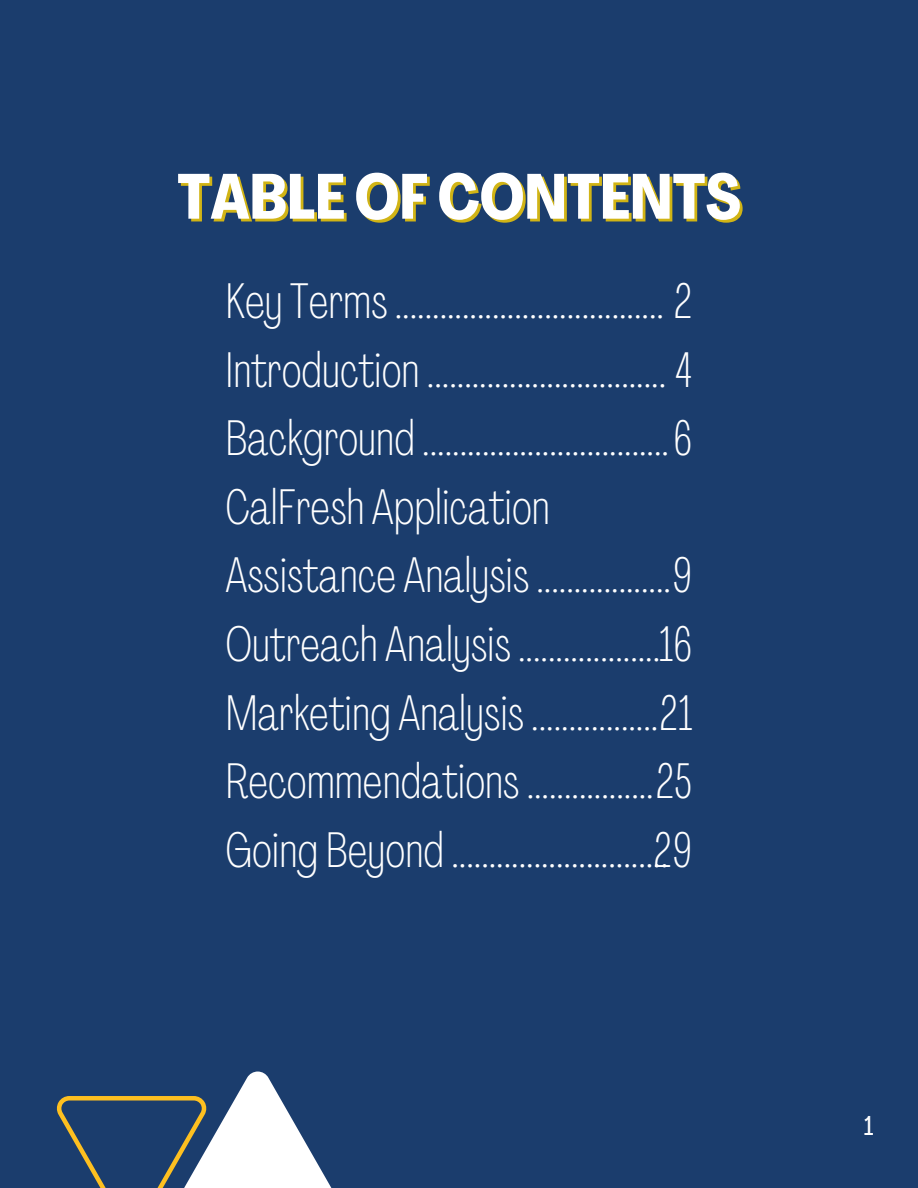
<style>
.page{position:relative;width:918px;height:1188px;background:#1b3d6d}
.page>*{position:absolute;margin:0;border:0;box-sizing:border-box;transform-origin:0 0}
.t1{font:700 63px "Agrandir Tight";color:#fff}
.t2{font:100 49.5px/68.7px "Agrandir Tight";color:#fff}
.t3{font:27px "Agrandir Tight";color:#fff}
</style>
<div class="page">
<svg style="left:56px;top:1072px;width:276px;height:116px"></svg>
<p class="t1" style="left:177px;top:171px;width:565px">TABLE OFCONTENTS</p>
<h1 class="t2" style="left:225px;top:271px;width:469px">KeyTerms.................................... 2</h1>
<p class="t2" style="left:225px;top:340px;width:469px">Introduction................................ 4</p>
<p class="t2" style="left:225px;top:408px;width:469px">Background .................................6</p>
<p class="t2" style="left:225px;top:477px;width:469px">CalFresh Application<br>Assistance Analysis..................9</p>
<p class="t2" style="left:225px;top:614px;width:469px">Outreach Analysis...................16</p>
<p class="t2" style="left:225px;top:683px;width:469px">Marketing Analysis.................21</p>
<p class="t2" style="left:225px;top:752px;width:469px">Recommendations.................25</p>
<p class="t2" style="left:225px;top:820px;width:444px">Going Beyond .............................</p>
<p class="t2" style="left:653px;top:820px;width:41px">29</p>
<p class="t3" style="left:864px;top:1115px;width:11px">1</p>
</div>
